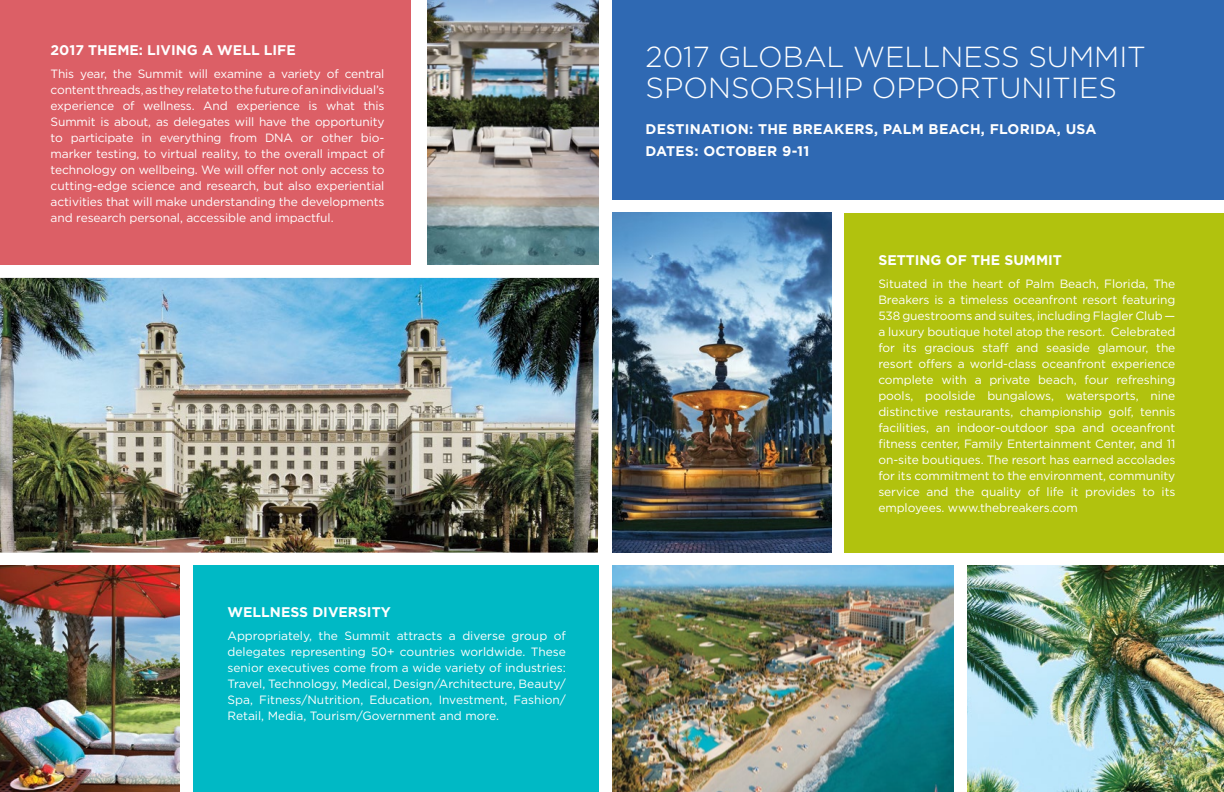
<style>
.page{position:relative;width:1224px;height:792px;background:#fff}
.page>*{position:absolute;margin:0;border:0;box-sizing:border-box;transform-origin:0 0}
.t1{font:300 29px/31.5px "Gotham";color:#fff}
.t2{font:700 14px/21.8px "Gotham";letter-spacing:.02em;color:#fff}
.t3{font:700 14px "Gotham";color:#fff}
.t4{font:12px/16px "Gotham";letter-spacing:-.005em;color:#fff;text-align:justify}
</style>
<div class="page">
<img style="left:0;top:278px;width:599px;height:275px">
<div style="left:612px;top:0;width:612px;height:200px;background:#2f69b3"></div>
<div style="left:0;top:0;width:410px;height:265px;background:#dc5f66"></div>
<div style="left:844px;top:213px;width:380px;height:340px;background:#b1c20e"></div>
<div style="left:194px;top:565px;width:405px;height:227px;background:#00b9c5"></div>
<img style="left:612px;top:213px;width:219px;height:340px">
<img style="left:428px;top:0;width:171px;height:265px">
<img style="left:612px;top:565px;width:342px;height:227px">
<img style="left:968px;top:565px;width:256px;height:227px">
<img style="left:0;top:565px;width:180px;height:227px">
<p class="t3" style="left:51px;top:41px;width:247px">2017 THEME: LIVING A WELL LIFE</p>
<p class="t4" style="left:51px;top:65px;width:335px">This year, the Summit will examine a variety of central content threads, as they relate to the future of an individual’s experience of wellness. And experience is what this Summit is about, as delegates will have the opportunity to participate in everything from DNA or other bio&shy;marker testing, to virtual reality, to the overall impact of technology on wellbeing. We will offer not only access to cutting-edge science and research, but also experiential activities that will make understanding the developments and research personal, accessible and impactful.</p>
<p class="t3" style="left:228px;top:603px;width:165px">WELLNESS DIVERSITY</p>
<p class="t4" style="left:228px;top:627px;width:340px">Appropriately, the Summit attracts a diverse group of delegates representing 50+ countries worldwide. These senior executives come from a wide variety of industries:<br>Travel, Technology, Medical, Design/Architecture, Beauty/ Spa, Fitness/Nutrition, Education, Investment, Fashion/ Retail, Media, Tourism/Government and more.</p>
<h1 class="t1" style="left:646px;top:40px;width:502px">2017 GLOBAL WELLNESS SUMMIT<br>SPONSORSHIP OPPORTUNITIES</h1>
<p class="t2" style="left:646px;top:118px;width:453px">DESTINATION: THE BREAKERS, PALM BEACH, FLORIDA, USA<br>DATES: OCTOBER 9-11</p>
<p class="t3" style="left:878px;top:250px;width:185px">SETTING OF THE SUMMIT</p>
<p class="t4" style="left:878px;top:275px;width:299px">Situated in the heart of Palm Beach, Florida, The Breakers is a timeless oceanfront resort featuring 538 guestrooms and suites, including Flagler Club — a luxury boutique hotel atop the resort. Celebrated for its gracious staff and seaside glamour, the resort offers a world-class oceanfront experience complete with a private beach, four refreshing pools, poolside bungalows, watersports, nine distinctive restaurants, championship golf, tennis facilities, an indoor-outdoor spa and oceanfront fitness center, Family Entertainment Center, and 11 on-site boutiques. The resort has earned accolades for its commitment to the environment, community service and the quality of life it provides to its employees. www.thebreakers.com</p>
</div>
